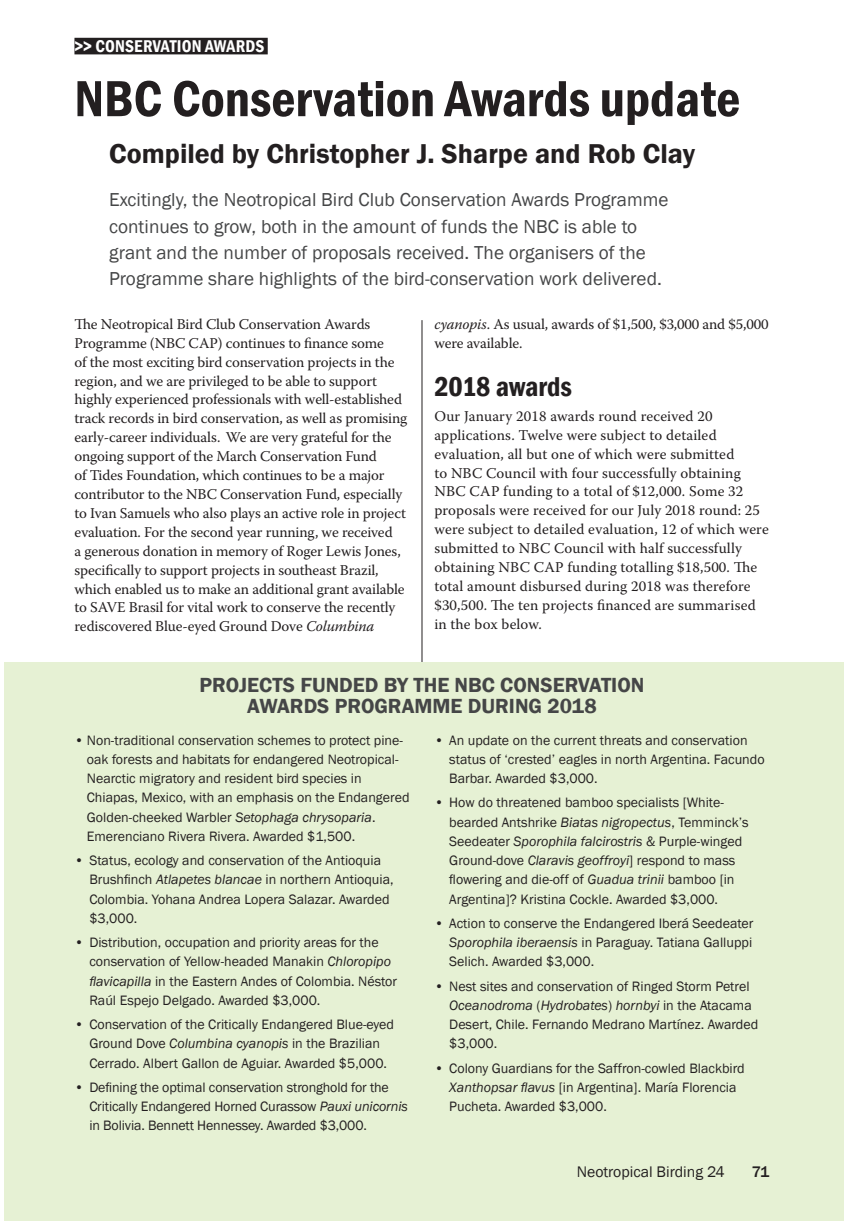
<style>
.page{position:relative;width:844px;height:1221px;background:#fff}
.page>*{position:absolute;margin:0;border:0;box-sizing:border-box;transform-origin:0 0}
.t1{font:600 condensed 52.5px "Franklin Gothic";color:#231f20}
.t2{font:600 28px "Franklin Gothic";color:#231f20}
.t3{font:600 condensed 28px "Franklin Gothic";letter-spacing:-.005em;color:#231f20}
.t4{font:600 21px/21px "Franklin Gothic";color:#454647;text-align:center}
.t5{font:19.25px/26.2px "Franklin Gothic";color:#454647}
.t6{font:600 condensed 17.5px "Franklin Gothic";letter-spacing:.01em;color:#fff}
.t7{font:15.75px "Franklin Gothic";color:#231f20}
.t8{font:500 15.75px "Franklin Gothic";color:#231f20}
.t9{font:14.88px/18.9px "Warnock Pro";letter-spacing:-.005em;color:#231f20}
.t10{font:14px/19.2px "Franklin Gothic";color:#231f20}
.s1{font-style:italic}
</style>
<div class="page">
<hr style="left:421px;top:320px;width:1px;height:811px;background:#231f20">
<div style="left:5px;top:662px;width:838px;height:558px;background:#e6f1d4"></div>
<div style="left:74px;top:38px;width:194px;height:16px;background:#231f20"></div>
<p class="t6" style="left:74px;top:34px;width:191px">&gt;&gt; CONSERVATION AWARDS</p>
<h1 class="t1" style="left:74px;top:64px;width:667px">NBC Conservation Awards update</h1>
<h2 class="t2" style="left:109px;top:136px;width:587px">Compiled by Christopher J. Sharpe and Rob Clay</h2>
<p class="t5" style="left:109px;top:187px;width:560px">Excitingly, the Neotropical Bird Club Conservation Awards Programme continues to grow, both in the amount of funds the NBC is able to grant and the number of proposals received. The organisers of the Programme share highlights of the bird-conservation work delivered.</p>
<p class="t9" style="left:74px;top:314px;width:334px">The Neotropical Bird Club Conservation Awards Programme (NBC CAP) continues to finance some<br>of the most exciting bird conservation projects in the region, and we are privileged to be able to support highly experienced professionals with well-established track records in bird conservation, as well as promising early-career individuals. We are very grateful for the ongoing support of the March Conservation Fund<br>of Tides Foundation, which continues to be a major contributor to the NBC Conservation Fund, especially to Ivan Samuels who also plays an active role in project evaluation. For the second year running, we received<br>a generous donation in memory of Roger Lewis Jones, specifically to support projects in southeast Brazil, which enabled us to make an additional grant available to SAVE Brasil for vital work to conserve the recently rediscovered Blue-eyed Ground Dove <span class="s1">Columbina</span></p>
<p class="t9" style="left:434px;top:314px;width:335px"><span class="s1">cyanopis</span>. As usual, awards of $1,500, $3,000 and $5,000 were available.</p>
<h2 class="t3" style="left:434px;top:368px;width:139px">2018 awards</h2>
<p class="t9" style="left:434px;top:406px;width:336px">Our January 2018 awards round received 20 applications. Twelve were subject to detailed evaluation, all but one of which were submitted<br>to NBC Council with four successfully obtaining NBC CAP funding to a total of $12,000. Some 32 proposals were received for our July 2018 round: 25 were subject to detailed evaluation, 12 of which were submitted to NBC Council with half successfully obtaining NBC CAP funding totalling $18,500. The total amount disbursed during 2018 was therefore $30,500. The ten projects financed are summarised in the box below.</p>
<h3 class="t4" style="left:199px;top:674px;width:446px">PROJECTS FUNDED BY THE NBC CONSERVATION<br>AWARDS PROGRAMME DURING 2018</h3>
<p class="t10" style="left:87px;top:730px;width:324px;text-indent:-12px">• Non-traditional conservation schemes to protect pine&shy;oak forests and habitats for endangered Neotropical-Nearctic migratory and resident bird species in Chiapas, Mexico, with an emphasis on the Endangered Golden-cheeked Warbler <span class="s1">Setophaga chrysoparia</span>.<br>Emerenciano Rivera Rivera. Awarded $1,500.</p>
<p class="t10" style="left:89px;top:851px;width:306px;text-indent:-15px">• Status, ecology and conservation of the Antioquia Brushfinch <span class="s1">Atlapetes blancae</span> in northern Antioquia, Colombia. Yohana Andrea Lopera Salazar. Awarded $3,000.</p>
<p class="t10" style="left:89px;top:933px;width:309px;text-indent:-15px">• Distribution, occupation and priority areas for the conservation of Yellow-headed Manakin <span class="s1">Chloropipo flavicapilla</span> in the Eastern Andes of Colombia. Néstor Raúl Espejo Delgado. Awarded $3,000.</p>
<p class="t10" style="left:74px;top:1015px;width:321px;text-align:center">• Conservation of the Critically Endangered Blue-eyed<br>Ground Dove <span class="s1">Columbina cyanopis</span> in the Brazilian<br>Cerrado. Albert Gallon de Aguiar. Awarded $5,000.</p>
<p class="t10" style="left:89px;top:1077px;width:320px;text-indent:-15px">• Defining the optimal conservation stronghold for the<br>Critically Endangered Horned Curassow <span class="s1">Pauxi unicornis </span>in Bolivia. Bennett Hennessey. Awarded $3,000.</p>
<p class="t10" style="left:449px;top:730px;width:317px;text-indent:-15px">• An update on the current threats and conservation status of ‘crested’ eagles in north Argentina. Facundo<br>Barbar. Awarded $3,000.</p>
<p class="t10" style="left:449px;top:793px;width:301px;text-indent:-15px">• How do threatened bamboo specialists [White&shy;bearded Antshrike <span class="s1">Biatas nigropectus</span>, Temminck’s Seedeater <span class="s1">Sporophila falcirostris</span> &amp; Purple-winged Ground-dove <span class="s1">Claravis geoffroyi</span>] respond to mass flowering and die-off of <span class="s1">Guadua trinii</span> bamboo [in Argentina]? Kristina Cockle. Awarded $3,000.</p>
<p class="t10" style="left:449px;top:913px;width:305px;text-align:justify;text-indent:-15px">• Action to conserve the Endangered Iberá Seedeater <span class="s1">Sporophila iberaensis</span> in Paraguay. Tatiana Galluppi Selich. Awarded $3,000.</p>
<p class="t10" style="left:449px;top:976px;width:310px;text-indent:-15px">• Nest sites and conservation of Ringed Storm Petrel <span class="s1">Oceanodroma</span> (<span class="s1">Hydrobates</span>) <span class="s1">hornbyi</span> in the Atacama Desert, Chile. Fernando Medrano Martínez. Awarded $3,000.</p>
<p class="t10" style="left:449px;top:1058px;width:297px;text-indent:-15px">• Colony Guardians for the Saffron-cowled Blackbird<br><span class="s1">Xanthopsar flavus</span> [in Argentina]. María Florencia<br>Pucheta. Awarded $3,000.</p>
<p class="t7" style="left:576px;top:1161px;width:149px">Neotropical Birding 24</p>
<p class="t8" style="left:751px;top:1161px;width:19px">71</p>
</div>
